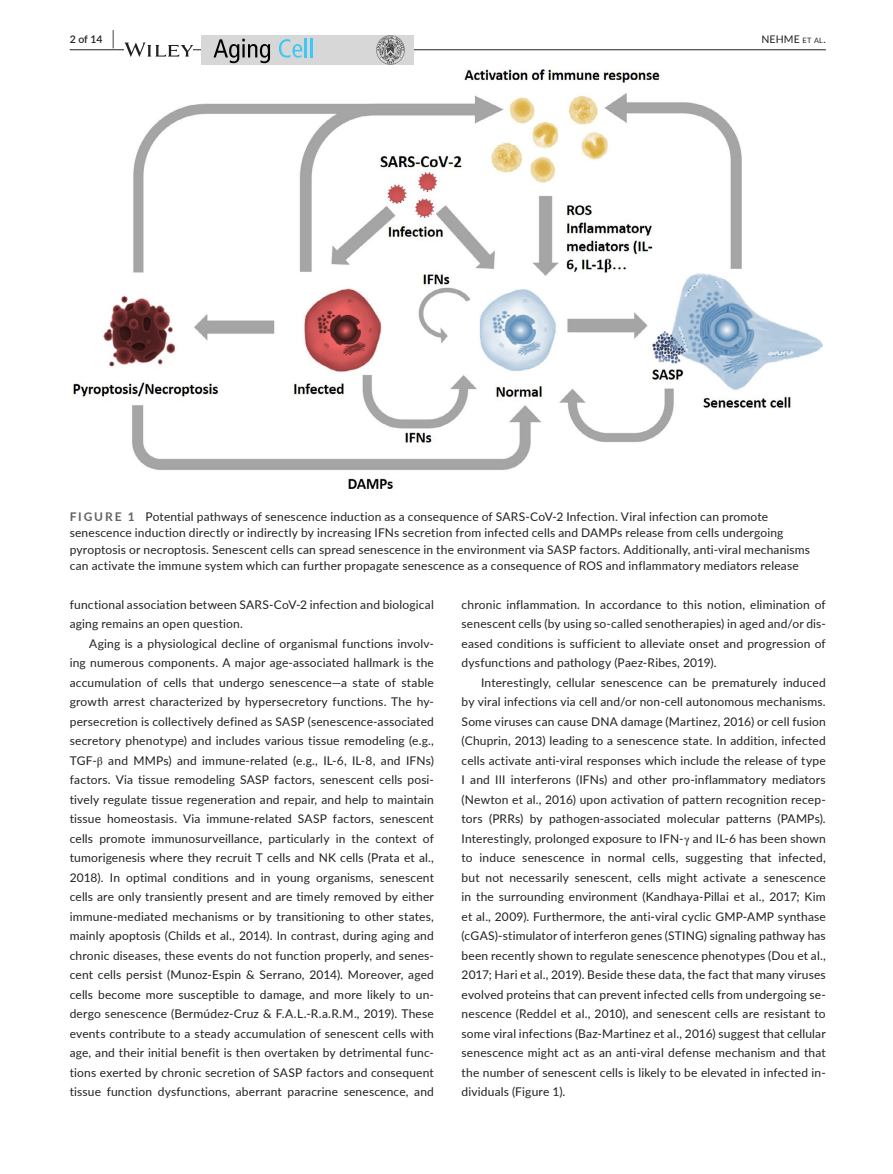
<style>
.page{position:relative;width:893px;height:1174px;background:#fff}
.page>*{position:absolute;margin:0;border:0;box-sizing:border-box;transform-origin:0 0}
.t1{font:12px/19.5px "Lato";letter-spacing:.015em;color:#231f20;text-align:justify}
.t2{font:10.5px "Lato";letter-spacing:.015em;color:#231f20}
.t3{font:600 10.5px "Lato";color:#231f20}
.s1{font-size:19.5px}
.s2{font-size:7.35px}
.s3{font-weight:700;color:#636366}
.s4{font-family:"STIX"}
</style>
<div class="page">
<hr style="left:70px;top:49px;width:756px;height:1px;background:#231f20">
<svg style="left:124px;top:43px;width:69px;height:14px"></svg>
<div style="left:201px;top:35px;width:212px;height:29px;background:#d7d7d7"></div>
<svg style="left:213px;top:39px;width:57px;height:24px"></svg>
<svg style="left:279px;top:38px;width:34px;height:20px"></svg>
<img style="left:376px;top:35px;width:29px;height:29px">
<img style="left:73px;top:69px;width:749px;height:420px">
<p class="t3" style="left:70px;top:31px;width:46px">2 of 14 <span class="s1">|</span></p>
<p class="t2" style="left:761px;top:31px;width:66px">NEHME <span class="s2">et al</span>.</p>
<p class="t1" style="left:70px;top:508px;width:742px;line-height:16.5px;text-align:left"><span class="s3">FIGURE 1</span> Potential pathways of senescence induction as a consequence of SARS-CoV-2 Infection. Viral infection can promote senescence induction directly or indirectly by increasing IFNs secretion from infected cells and DAMPs release from cells undergoing pyroptosis or necroptosis. Senescent cells can spread senescence in the environment via SASP factors. Additionally, anti-viral mechanisms can activate the immune system which can further propagate senescence as a consequence of ROS and inflammatory mediators release</p>
<p class="t1" style="left:70px;top:594px;width:366px">functional association between SARS-CoV-2 infection and biological aging remains an open question.</p>
<p class="t1" style="left:70px;top:633px;width:366px;text-indent:20px">Aging is a physiological decline of organismal functions involv&shy;ing numerous components. A major age-associated hallmark is the accumulation of cells that undergo senescence—a state of stable growth arrest characterized by hypersecretory functions. The hy&shy;persecretion is collectively defined as SASP (senescence-associated secretory phenotype) and includes various tissue remodeling (e.g., TGF-<span class="s4">β</span> and MMPs) and immune-related (e.g., IL-6, IL-8, and IFNs) factors. Via tissue remodeling SASP factors, senescent cells posi&shy;tively regulate tissue regeneration and repair, and help to maintain tissue homeostasis. Via immune-related SASP factors, senescent cells promote immunosurveillance, particularly in the context of tumorigenesis where they recruit T cells and NK cells (Prata et al., 2018). In optimal conditions and in young organisms, senescent cells are only transiently present and are timely removed by either immune-mediated mechanisms or by transitioning to other states, mainly apoptosis (Childs et al., 2014). In contrast, during aging and chronic diseases, these events do not function properly, and senes&shy;cent cells persist (Munoz-Espin &amp; Serrano, 2014). Moreover, aged cells become more susceptible to damage, and more likely to un&shy;dergo senescence (Bermúdez-Cruz &amp; F.A.L.-R.a.R.M., 2019). These events contribute to a steady accumulation of senescent cells with age, and their initial benefit is then overtaken by detrimental func&shy;tions exerted by chronic secretion of SASP factors and consequent tissue function dysfunctions, aberrant paracrine senescence, and</p>
<p class="t1" style="left:462px;top:594px;width:366px">chronic inflammation. In accordance to this notion, elimination of senescent cells (by using so-called senotherapies) in aged and/or dis&shy;eased conditions is sufficient to alleviate onset and progression of dysfunctions and pathology (Paez-Ribes, 2019).</p>
<p class="t1" style="left:462px;top:672px;width:366px;text-indent:20px">Interestingly, cellular senescence can be prematurely induced by viral infections via cell and/or non-cell autonomous mechanisms.<br>Some viruses can cause DNA damage (Martinez, 2016) or cell fusion (Chuprin, 2013) leading to a senescence state. In addition, infected cells activate anti-viral responses which include the release of type I and III interferons (IFNs) and other pro-inflammatory mediators (Newton et al., 2016) upon activation of pattern recognition recep&shy;tors (PRRs) by pathogen-associated molecular patterns (PAMPs).<br>Interestingly, prolonged exposure to IFN-<span class="s4">γ</span> and IL-6 has been shown to induce senescence in normal cells, suggesting that infected, but not necessarily senescent, cells might activate a senescence in the surrounding environment (Kandhaya-Pillai et al., 2017; Kim et al., 2009). Furthermore, the anti-viral cyclic GMP-AMP synthase (cGAS)-stimulator of interferon genes (STING) signaling pathway has been recently shown to regulate senescence phenotypes (Dou et al., 2017; Hari et al., 2019). Beside these data, the fact that many viruses evolved proteins that can prevent infected cells from undergoing se&shy;nescence (Reddel et al., 2010), and senescent cells are resistant to some viral infections (Baz-Martinez et al., 2016) suggest that cellular senescence might act as an anti-viral defense mechanism and that the number of senescent cells is likely to be elevated in infected in&shy;dividuals (Figure 1).</p>
</div>
